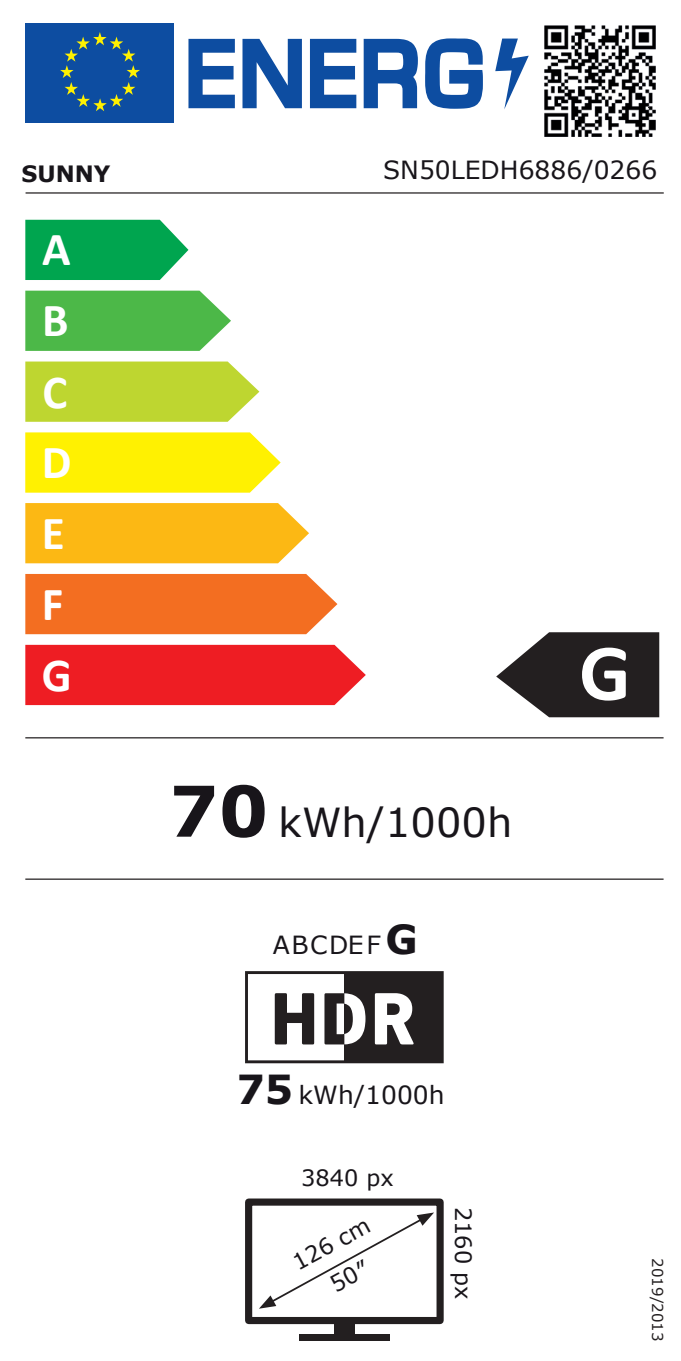
<style>
.page{position:relative;width:681px;height:1361px;background:#fff}
.page>*{position:absolute;margin:0;border:0;box-sizing:border-box;transform-origin:0 0}
.t1{font:700 81px "Calibri";color:#fff}
.t2{font:700 47.75px/71.2px "Calibri";color:#fff}
.t3{font:40px "Verdana";color:#18151a}
.t4{font:25px "Verdana";color:#18151a}
.t5{font:22.5px/37.5px "Verdana";color:#18151a;text-align:center}
.t6{font:700 22.5px "Verdana";color:#18151a}
.t7{font:15px "Verdana";color:#231f20}
.s1{font-weight:700;font-size:70px}
.s2{font-weight:700;font-size:40px}
</style>
<div class="page">
<svg style="left:496px;top:632px;width:163px;height:85px"></svg>
<hr style="left:26px;top:192px;width:637px;height:2px;background:#231f20">
<div style="left:25px;top:23px;width:149px;height:99px;background:#0d4da1"></div>
<svg style="left:60px;top:32px;width:80px;height:79px"></svg>
<svg style="left:188px;top:39px;width:47px;height:69px"></svg>
<svg style="left:242px;top:39px;width:60px;height:69px"></svg>
<svg style="left:310px;top:39px;width:46px;height:69px"></svg>
<svg style="left:363px;top:39px;width:54px;height:69px"></svg>
<svg style="left:425px;top:38px;width:57px;height:71px"></svg>
<svg style="left:495px;top:39px;width:33px;height:70px"></svg>
<svg style="left:245px;top:971px;width:198px;height:92px"></svg>
<div style="left:334px;top:1317px;width:20px;height:18px;background:#231f20"></div>
<div style="left:299px;top:1334px;width:90px;height:6px;background:#231f20"></div>
<div style="left:245px;top:1198px;width:198px;height:126px;border:7px solid #231f20"></div>
<svg style="left:259px;top:1212px;width:175px;height:96px"></svg>
<hr style="left:25px;top:737px;width:638px;height:1px;background:#231f20">
<hr style="left:25px;top:878px;width:638px;height:2px;background:#231f20">
<div style="left:25px;top:645px;width:340px;height:60px;background:#ee1d23"></div>
<div style="left:25px;top:574px;width:312px;height:60px;background:#f36e21"></div>
<svg style="left:25px;top:503px;width:284px;height:60px;background:#fcbb20"></svg>
<svg style="left:25px;top:432px;width:255px;height:61px;background:#fff112"></svg>
<svg style="left:25px;top:361px;width:234px;height:61px;background:#c3d940"></svg>
<svg style="left:25px;top:291px;width:206px;height:60px;background:#5abd56"></svg>
<svg style="left:25px;top:220px;width:163px;height:60px;background:#16ac5e"></svg>
<img style="left:544px;top:25px;width:112px;height:112px">
<p class="t6" style="left:22px;top:159px;width:90px">SUNNY</p>
<p class="t4" style="left:383px;top:154px;width:275px">SN50LEDH6886/0266</p>
<h2 class="t2" style="left:42px;top:213px;width:31px">A<br>B<br>C<br>D<br>E<br>F<br>G</h2>
<h3 class="t3" style="left:169px;top:796px;width:345px"><span class="s1">70</span> kWh/1000h</h3>
<p class="t4" style="left:273px;top:929px;width:146px">ABCDEF<span class="s2">G</span></p>
<p class="t4" style="left:236px;top:1079px;width:210px"><span class="s2">75</span> kWh/1000h</p>
<p class="t5" style="left:301px;top:1159px;width:94px">3840 px</p>
<p class="t5" style="left:285px;top:1247px;width:86px;rotate:-28deg">126 cm<br>50″</p>
<p class="t5" style="left:481px;top:1207px;width:94px;rotate:90deg">2160 px</p>
<h1 class="t1" style="left:579px;top:621px;width:53px">G</h1>
<p class="t7" style="left:667px;top:1258px;width:85px;rotate:90deg">2019/2013</p>
</div>
